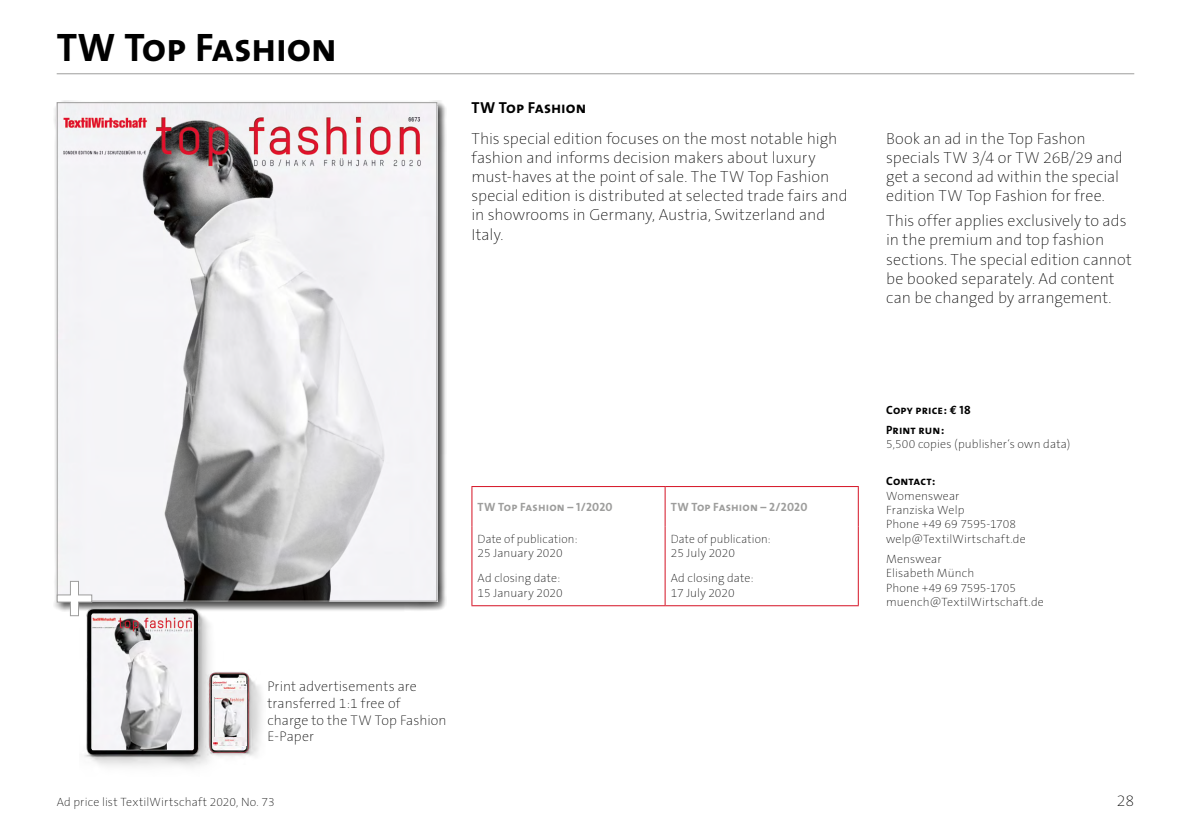
<style>
.page{position:relative;width:1191px;height:840px;background:#fff}
.page>*{position:absolute;margin:0;border:0;box-sizing:border-box;transform-origin:0 0}
.t1{font:40px "The Sans Bold Caps";letter-spacing:-.01em;color:#000}
.t2{font:16px/19.2px "The Sans Hair H37";letter-spacing:.005em;color:#000}
.t3{font:16px "The Sans Bold Caps";letter-spacing:.01em;color:#000}
.t4{font:14px/16.8px "The Sans Hair H37";letter-spacing:.01em;color:#000}
.t5{font:12px/14.4px "The Sans Hair H37";letter-spacing:.01em;color:#000}
.t6{font:12px/14.4px "The Sans Hair H37";letter-spacing:.01em;color:#000;scale:.96 1}
.t7{font:12px "The Sans Bold Caps";letter-spacing:.015em;color:#9d9d9c}
.t8{font:12px/20px "The Sans Bold Caps";letter-spacing:.01em;color:#000}
.s1{font-family:"Euro Mono";font-weight:700}
</style>
<div class="page">
<hr style="left:57px;top:73px;width:1077px;height:1px;background:#9d9d9c">
<hr style="left:471px;top:486px;width:194px;height:1px;background:#d51224">
<hr style="left:471px;top:487px;width:1px;height:39px;background:#d51224">
<hr style="left:665px;top:486px;width:193px;height:1px;background:#d51224">
<hr style="left:664px;top:487px;width:1px;height:39px;background:#d51224">
<hr style="left:857px;top:487px;width:1px;height:39px;background:#d51224">
<hr style="left:471px;top:526px;width:1px;height:39px;background:#d51224">
<hr style="left:664px;top:526px;width:1px;height:39px;background:#d51224">
<hr style="left:857px;top:526px;width:1px;height:39px;background:#d51224">
<hr style="left:471px;top:565px;width:1px;height:40px;background:#d51224">
<hr style="left:664px;top:565px;width:1px;height:40px;background:#d51224">
<hr style="left:857px;top:565px;width:1px;height:40px;background:#d51224">
<hr style="left:471px;top:605px;width:194px;height:1px;background:#d51224">
<hr style="left:665px;top:605px;width:193px;height:1px;background:#d51224">
<div style="left:54px;top:100px;width:393px;height:512px;background:#000;opacity:.75"></div>
<img style="left:59px;top:104px;width:376px;height:495px">
<img style="left:84px;top:605px;width:139px;height:162px">
<svg style="left:56px;top:580px;width:137px;height:169px"></svg>
<img style="left:92px;top:613px;width:101px;height:136px">
<img style="left:204px;top:669px;width:58px;height:95px">
<img style="left:212px;top:684px;width:34px;height:61px">
<img style="left:214px;top:696px;width:30px;height:40px">
<h1 class="t1" style="left:57px;top:14px;width:282px">TW Top Fashion</h1>
<p class="t3" style="left:471px;top:94px;width:116px">TW Top Fashion</p>
<p class="t2" style="left:471px;top:129px;width:378px">This special edition focuses on the most notable high fashion and informs decision makers about luxury must-haves at the point of sale. The TW Top Fashion special edition is distributed at selected trade fairs and in showrooms in Germany, Austria, Switzerland and Italy.</p>
<p class="t4" style="left:267px;top:678px;width:181px">Print advertisements are transferred 1:1 free of<br>charge to the TW Top Fashion<br>E-Paper</p>
<p class="t7" style="left:477px;top:496px;width:136px">TW Top Fashion – 1/2020</p>
<p class="t7" style="left:671px;top:496px;width:138px">TW Top Fashion – 2/2020</p>
<p class="t6" style="left:477px;top:532px;width:106px">Date of publication:<br>25 January 2020</p>
<p class="t6" style="left:671px;top:532px;width:106px">Date of publication:<br>25 July 2020</p>
<p class="t5" style="left:477px;top:571px;width:87px">Ad closing date:<br>15 January 2020</p>
<p class="t5" style="left:671px;top:571px;width:84px">Ad closing date:<br>17 July 2020</p>
<p class="t2" style="left:886px;top:129px;width:238px">Book an ad in the Top Fashon specials TW 3/4 or TW 26B/29 and get a second ad within the special edition TW Top Fashion for free.</p>
<p class="t2" style="left:886px;top:212px;width:247px">This offer applies exclusively to ads in the premium and top fashion sections. The special edition cannot be booked separately. Ad content can be changed by arrangement.</p>
<p class="t8" style="left:886px;top:399px;width:86px">Copy price: <span class="s1">E</span> 18<br>Print run:</p>
<p class="t5" style="left:886px;top:437px;width:186px">5,500 copies (publisher‘s own data)</p>
<p class="t8" style="left:886px;top:470px;width:51px">Contact:</p>
<p class="t5" style="left:886px;top:488px;width:141px">Womenswear<br>Franziska Welp<br>Phone +49 69 7595-1708 welp@TextilWirtschaft.de</p>
<p class="t5" style="left:886px;top:552px;width:159px">Menswear<br>Elisabeth Münch<br>Phone +49 69 7595-1705 muench@TextilWirtschaft.de</p>
<p class="t5" style="left:57px;top:794px;width:219px">Ad price list TextilWirtschaft 2020, No. 73</p>
<p class="t2" style="left:1117px;top:791px;width:19px">28</p>
</div>
